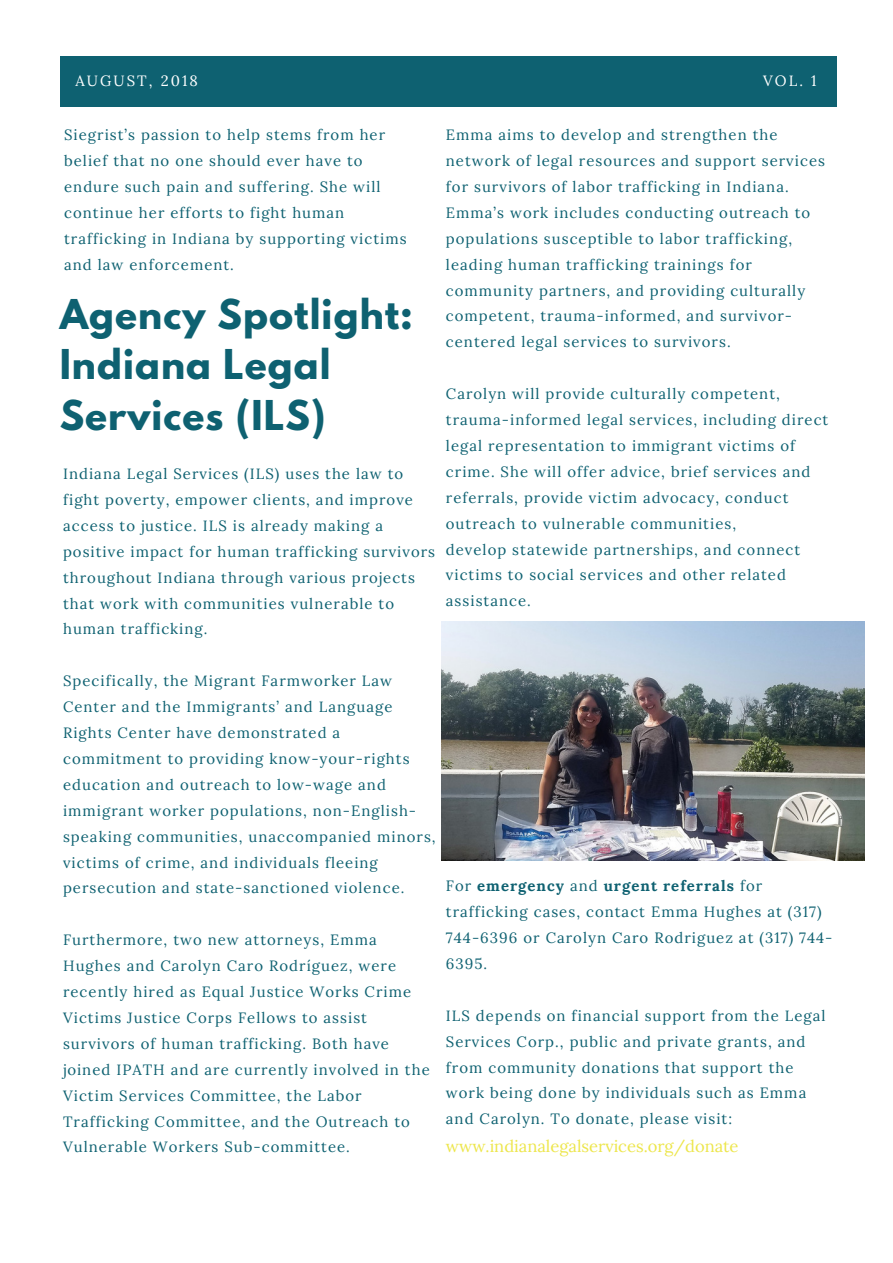
<style>
.page{position:relative;width:893px;height:1263px;background:#fff}
.page>*{position:absolute;margin:0;border:0;box-sizing:border-box;transform-origin:0 0}
.t1{font:700 36.45px/50.7px "League Spartan";letter-spacing:.03em;color:#0e6171}
.t2{font:16.5px "Lora";color:#ede64c}
.t3{font:14.85px/26px "Lora";letter-spacing:.07em;color:#0e6171}
.t4{font:14.85px "Lora";letter-spacing:.14em;color:#fff}
.s1{font-weight:700}
</style>
<div class="page">
<div style="left:60px;top:56px;width:776px;height:51px;background:#0e6171"></div>
<img style="left:441px;top:622px;width:424px;height:238px">
<p class="t4" style="left:75px;top:71px;width:124px">AUGUST, 2018</p>
<p class="t4" style="left:763px;top:71px;width:55px">VOL. 1</p>
<p class="t3" style="left:64px;top:122px;width:344px">Siegrist’s passion to help stems from her belief that no one should ever have to endure such pain and suffering. She will continue her efforts to fight human trafficking in Indiana by supporting victims and law enforcement.</p>
<h1 class="t1" style="left:60px;top:293px;width:355px">Agency Spotlight:<br>Indiana Legal<br>Services (ILS)</h1>
<p class="t3" style="left:63px;top:461px;width:374px">Indiana Legal Services (ILS) uses the law to fight poverty, empower clients, and improve access to justice. ILS is already making a positive impact for human trafficking survivors throughout Indiana through various projects that work with communities vulnerable to human trafficking.</p>
<p class="t3" style="left:63px;top:668px;width:374px">Specifically, the Migrant Farmworker Law Center and the Immigrants’ and Language Rights Center have demonstrated a commitment to providing know-your-rights education and outreach to low-wage and immigrant worker populations, non-English&shy;speaking communities, unaccompanied minors, victims of crime, and individuals fleeing persecution and state-sanctioned violence.</p>
<p class="t3" style="left:63px;top:927px;width:368px">Furthermore, two new attorneys, Emma Hughes and Carolyn Caro Rodríguez, were recently hired as Equal Justice Works Crime Victims Justice Corps Fellows to assist survivors of human trafficking. Both have joined IPATH and are currently involved in the Victim Services Committee, the Labor Trafficking Committee, and the Outreach to Vulnerable Workers Sub-committee.</p>
<p class="t3" style="left:446px;top:122px;width:381px">Emma aims to develop and strengthen the network of legal resources and support services for survivors of labor trafficking in Indiana.<br>Emma’s work includes conducting outreach to populations susceptible to labor trafficking, leading human trafficking trainings for community partners, and providing culturally competent, trauma-informed, and survivor&shy;centered legal services to survivors.</p>
<p class="t3" style="left:446px;top:381px;width:384px">Carolyn will provide culturally competent, trauma-informed legal services, including direct legal representation to immigrant victims of crime. She will offer advice, brief services and referrals, provide victim advocacy, conduct outreach to vulnerable communities,<br>develop statewide partnerships, and connect victims to social services and other related assistance.</p>
<p class="t3" style="left:446px;top:873px;width:388px">For <span class="s1">emergency</span> and <span class="s1">urgent referrals</span> for trafficking cases, contact Emma Hughes at (317)<br>744-6396 or Carolyn Caro Rodriguez at (317) 744- 6395.</p>
<p class="t3" style="left:446px;top:1002px;width:381px">ILS depends on financial support from the Legal Services Corp., public and private grants, and from community donations that support the work being done by individuals such as Emma and Carolyn. To donate, please visit:</p>
<p class="t2" style="left:446px;top:1135px;width:294px">www.indianalegalservices.org/donate</p>
</div>
